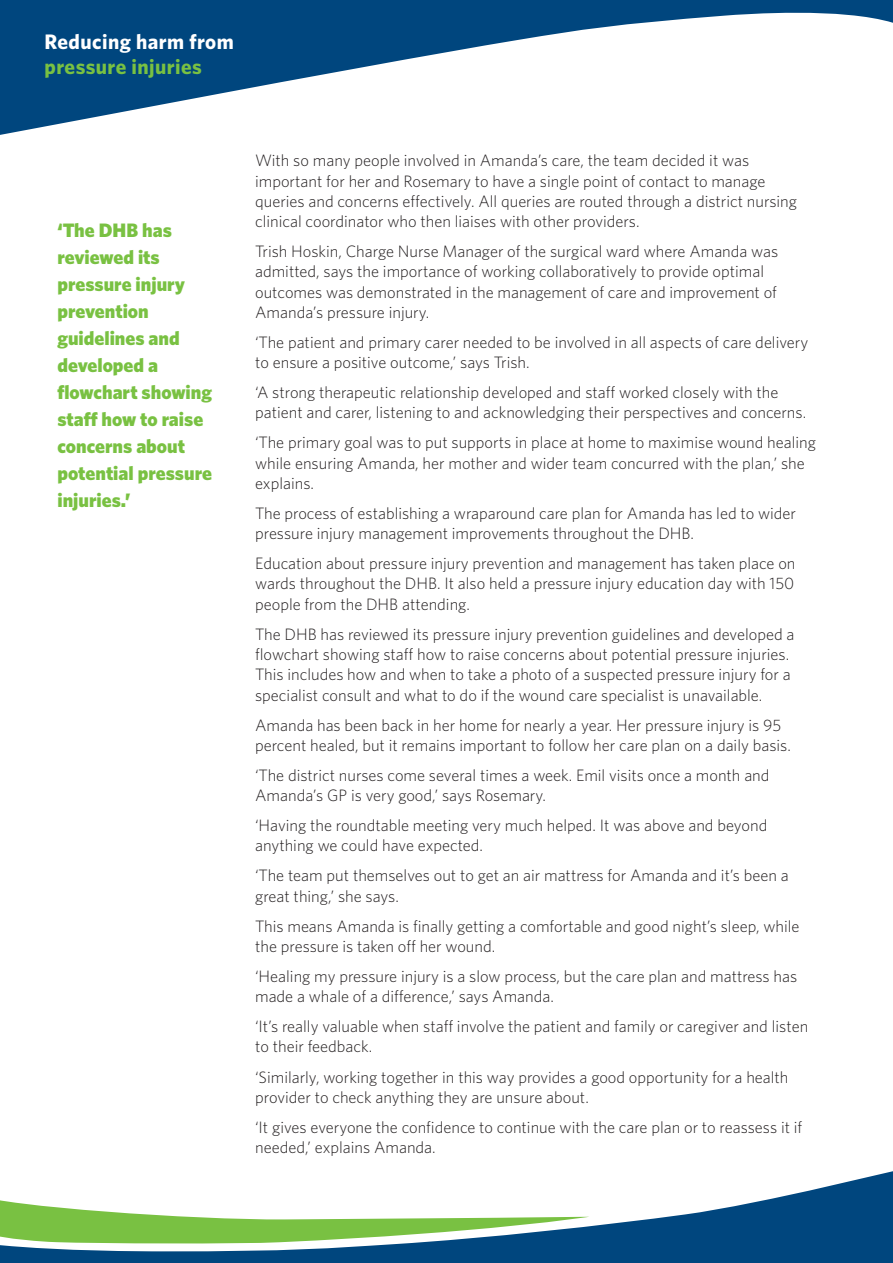
<style>
.page{position:relative;width:893px;height:1263px;background:#fff}
.page>*{position:absolute;margin:0;border:0;box-sizing:border-box;transform-origin:0 0}
.t1{font:700 21px "Whitney";letter-spacing:.02em;color:#fff}
.t2{font:700 21px "Whitney";letter-spacing:.02em;color:#79c142}
.t3{font:900 19.5px/27px "Whitney";color:#79c142}
.t4{font:300 16.5px/20.2px "Whitney";color:#231f20}
</style>
<div class="page">
<svg style="left:0;top:0;width:893px;height:135px"></svg>
<svg style="left:0;top:1171px;width:893px;height:92px;fill:#00467e"></svg>
<svg style="left:0;top:1195px;width:589px;height:49px"></svg>
<p class="t1" style="left:45px;top:27px;width:191px">Reducing harm from</p>
<p class="t2" style="left:45px;top:53px;width:159px">pressure injuries</p>
<p class="t3" style="left:57px;top:216px;width:156px">‘The DHB has reviewed its pressure injury prevention guidelines and developed a flowchart showing staff how to raise concerns about potential pressure injuries.’</p>
<p class="t4" style="left:255px;top:150px;width:543px">With so many people involved in Amanda’s care, the team decided it was important for her and Rosemary to have a single point of contact to manage queries and concerns effectively. All queries are routed through a district nursing clinical coordinator who then liaises with other providers.</p>
<p class="t4" style="left:255px;top:241px;width:525px">Trish Hoskin, Charge Nurse Manager of the surgical ward where Amanda was admitted, says the importance of working collaboratively to provide optimal outcomes was demonstrated in the management of care and improvement of Amanda’s pressure injury.</p>
<p class="t4" style="left:255px;top:331px;width:555px">‘The patient and primary carer needed to be involved in all aspects of care delivery to ensure a positive outcome,’ says Trish.</p>
<p class="t4" style="left:255px;top:382px;width:553px">‘A strong therapeutic relationship developed and staff worked closely with the patient and carer, listening to and acknowledging their perspectives and concerns.</p>
<p class="t4" style="left:255px;top:432px;width:562px">‘The primary goal was to put supports in place at home to maximise wound healing while ensuring Amanda, her mother and wider team concurred with the plan,’ she explains.</p>
<p class="t4" style="left:255px;top:502px;width:542px">The process of establishing a wraparound care plan for Amanda has led to wider pressure injury management improvements throughout the DHB.</p>
<p class="t4" style="left:255px;top:553px;width:542px;text-align:justify">Education about pressure injury prevention and management has taken place on wards throughout the DHB. It also held a pressure injury education day with 150 people from the DHB attending.</p>
<p class="t4" style="left:255px;top:623px;width:541px">The DHB has reviewed its pressure injury prevention guidelines and developed a flowchart showing staff how to raise concerns about potential pressure injuries.<br>This includes how and when to take a photo of a suspected pressure injury for a specialist consult and what to do if the wound care specialist is unavailable.</p>
<p class="t4" style="left:255px;top:714px;width:537px">Amanda has been back in her home for nearly a year. Her pressure injury is 95 percent healed, but it remains important to follow her care plan on a daily basis.</p>
<p class="t4" style="left:255px;top:764px;width:516px">‘The district nurses come several times a week. Emil visits once a month and<br>Amanda’s GP is very good,’ says Rosemary.</p>
<p class="t4" style="left:255px;top:815px;width:514px">‘Having the roundtable meeting very much helped. It was above and beyond anything we could have expected.</p>
<p class="t4" style="left:255px;top:865px;width:535px">‘The team put themselves out to get an air mattress for Amanda and it’s been a great thing,’ she says.</p>
<p class="t4" style="left:255px;top:915px;width:546px">This means Amanda is finally getting a comfortable and good night’s sleep, while the pressure is taken off her wound.</p>
<p class="t4" style="left:255px;top:965px;width:544px">‘Healing my pressure injury is a slow process, but the care plan and mattress has made a whale of a difference,’ says Amanda.</p>
<p class="t4" style="left:255px;top:1016px;width:555px">‘It’s really valuable when staff involve the patient and family or caregiver and listen to their feedback.</p>
<p class="t4" style="left:255px;top:1066px;width:535px">‘Similarly, working together in this way provides a good opportunity for a health provider to check anything they are unsure about.</p>
<p class="t4" style="left:255px;top:1116px;width:549px">‘It gives everyone the confidence to continue with the care plan or to reassess it if needed,’ explains Amanda.</p>
</div>
